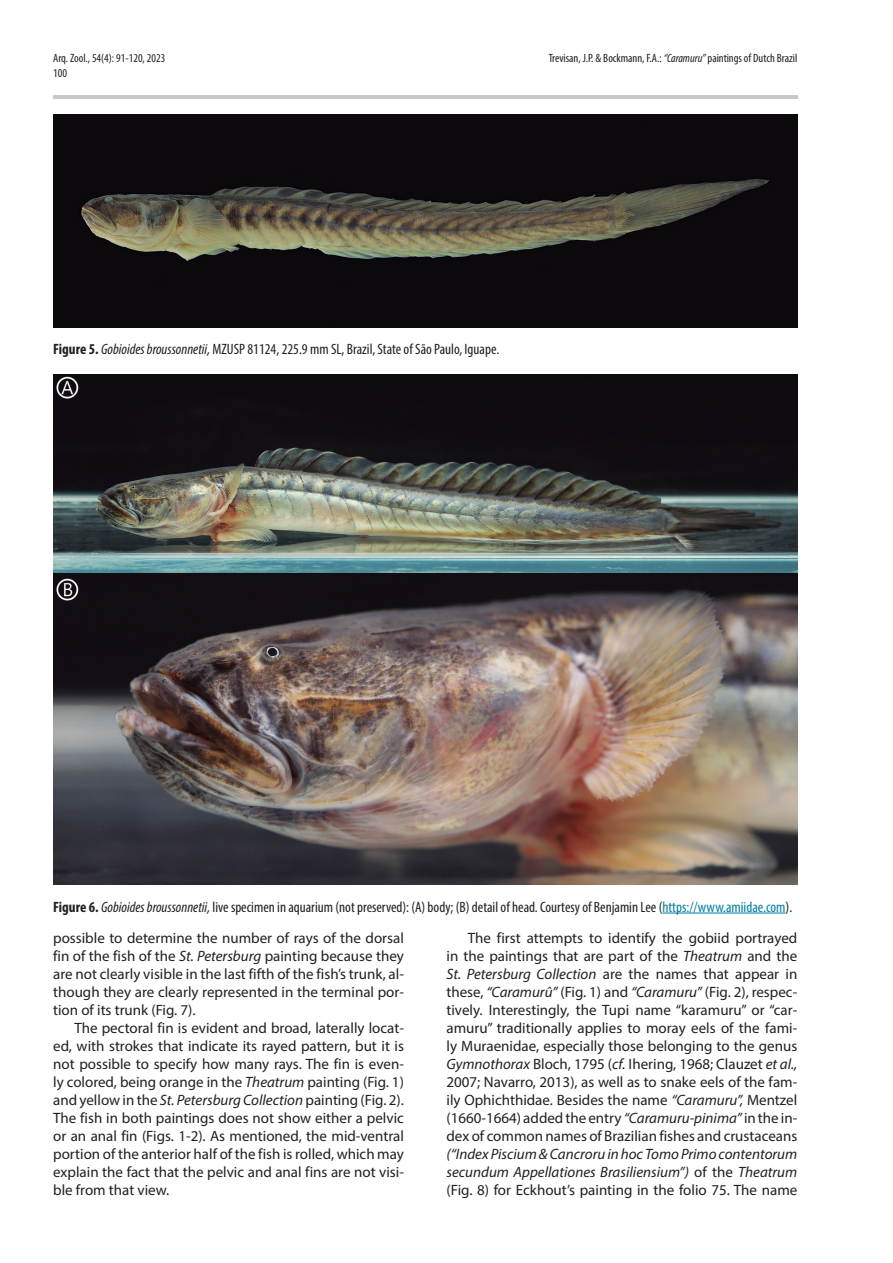
<style>
.page{position:relative;width:893px;height:1263px;background:#fff}
.page>*{position:absolute;margin:0;border:0;box-sizing:border-box;transform-origin:0 0}
.t1{font:15px/18px "Myriad Pro";color:#231f20;text-align:justify}
.t2{font:condensed 15px "Myriad Pro";color:#231f20}
.t3{font:italic 15px/18px "Myriad Pro";color:#231f20;text-align:justify}
.t4{font:condensed 12px/14.4px "Myriad Pro";color:#231f20}
.s1{font-style:italic}
.s2{font-weight:700}
.s3{color:#007ea2}
.s4{font-style:normal}
</style>
<div class="page">
<img style="left:53px;top:115px;width:744px;height:212px">
<hr style="left:662px;top:913px;width:123px;height:1px;background:#007ea2">
<img style="left:53px;top:374px;width:744px;height:510px">
<hr style="left:53px;top:96px;width:744px;height:3px;background:#c7c8ca">
<p class="t4" style="left:53px;top:51px;width:114px">Arq. Zool., 54(4): 91-120, 2023<br>100</p>
<p class="t4" style="left:549px;top:51px;width:250px">Trevisan, J.P. &amp; Bockmann, F.A.: <span class="s1">“Caramuru”</span> paintings of Dutch Brazil</p>
<p class="t2" style="left:53px;top:340px;width:448px"><span class="s2">Figure 5.</span> <span class="s1">Gobioides broussonnetii,</span> MZUSP 81124, 225.9 mm SL, Brazil, State of São Paulo, Iguape.</p>
<p class="t2" style="left:53px;top:897px;width:741px"><span class="s2">Figure 6.</span> <span class="s1">Gobioides broussonnetii,</span> live specimen in aquarium (not preserved): (A) body; (B) detail of head. Courtesy of Benjamin Lee (<span class="s3">https://www.amiidae.com</span>).</p>
<p class="t1" style="left:53px;top:929px;width:352px">possible to determine the number of rays of the dorsal fin of the fish of the <span class="s1">St. Petersburg</span> painting because they are not clearly visible in the last fifth of the fish’s trunk, al&shy;though they are clearly represented in the terminal por&shy;tion of its trunk (Fig. 7).</p>
<p class="t1" style="left:53px;top:1019px;width:352px;text-indent:21px">The pectoral fin is evident and broad, laterally locat&shy;ed, with strokes that indicate its rayed pattern, but it is not possible to specify how many rays. The fin is even&shy;ly colored, being orange in the <span class="s1">Theatrum</span> painting (Fig. 1) and yellow in the <span class="s1">St. Petersburg Collection</span> painting (Fig. 2).<br>The fish in both paintings does not show either a pelvic or an anal fin (Figs. 1‑2). As mentioned, the mid-ventral portion of the anterior half of the fish is rolled, which may explain the fact that the pelvic and anal fins are not visi&shy;ble from that view.</p>
<p class="t1" style="left:446px;top:929px;width:352px;text-indent:21px">The first attempts to identify the gobiid portrayed in the paintings that are part of the <span class="s1">Theatrum</span> and the <span class="s1">St. Petersburg Collection</span> are the names that appear in these, <span class="s1">“Caramurû”</span> (Fig. 1) and <span class="s1">“Caramuru”</span> (Fig. 2), respec&shy;tively. Interestingly, the Tupi name “karamuru” or “car&shy;amuru” traditionally applies to moray eels of the fami&shy;ly Muraenidae, especially those belonging to the genus <span class="s1">Gymnothorax</span> Bloch, 1795 (<span class="s1">cf.</span> Ihering, 1968; Clauzet <span class="s1">et al., </span>2007; Navarro, 2013), as well as to snake eels of the fam&shy;ily Ophichthidae. Besides the name <span class="s1">“Caramuru”,</span> Mentzel (1660‑1664) added the entry <span class="s1">“Caramuru-pinima”</span> in the in&shy;dex of common names of Brazilian fishes and crustaceans</p>
<p class="t3" style="left:446px;top:1145px;width:352px">(“Index Piscium &amp; Cancroru in hoc Tomo Primo contentorum secundum Appellationes Brasiliensium”) <span class="s4">of the</span> Theatrum <span class="s4">(Fig. 8) for Eckhout’s painting in the folio 75. The name</span></p>
</div>
